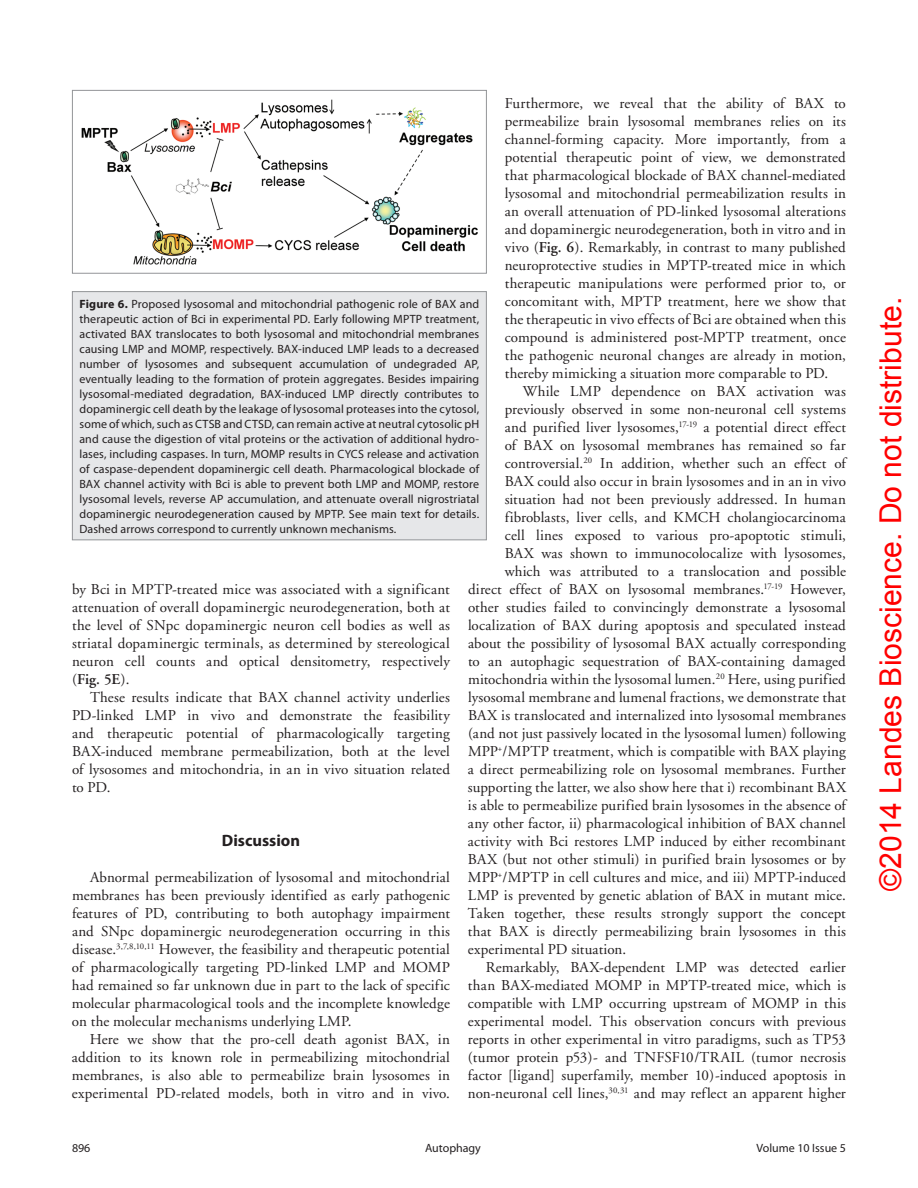
<style>
.page{position:relative;width:918px;height:1188px;background:#fff}
.page>*{position:absolute;margin:0;border:0;box-sizing:border-box;transform-origin:0 0}
.t1{font:30.15px "Arial";color:#f00}
.t2{font:700 16.5px "Myriad Pro";color:#231f20}
.t3{font:15px/18px "Adobe Garamond";letter-spacing:.01em;color:#231f20;text-align:justify}
.t4{font:12px/15px "Myriad Pro";letter-spacing:.01em;color:#231f20}
.s1{font-weight:600}
.s2{font-weight:700}
</style>
<div class="page">
<img style="left:81px;top:99px;width:397px;height:166px">
<div style="left:72px;top:90px;width:415px;height:184px;border:1px solid #939598"></div>
<div style="left:72px;top:292px;width:414px;height:248px;background:#e6e7e9"></div>
<div style="left:72px;top:291px;width:415px;height:249px;border:1px solid #939598"></div>
<p class="t3" style="left:505px;top:95px;width:343px">Furthermore, we reveal that the ability of BAX to permeabilize brain lysosomal membranes relies on its channel-forming capacity. More importantly, from a potential therapeutic point of view, we demonstrated that pharmacological blockade of BAX channel-mediated lysosomal and mitochondrial permeabilization results in an overall attenuation of PD-linked lysosomal alterations and dopaminergic neurodegeneration, both in vitro and in vivo (<span class="s1">Fig. 6</span>). Remarkably, in contrast to many published neuroprotective studies in MPTP-treated mice in which therapeutic manipulations were performed prior to, or concomitant with, MPTP treatment, here we show that the therapeutic in vivo effects of Bci are obtained when this compound is administered post-MPTP treatment, once the pathogenic neuronal changes are already in motion, thereby mimicking a situation more comparable to PD.</p>
<p class="t3" style="left:523px;top:383px;width:325px">While LMP dependence on BAX activation was</p>
<p class="t3" style="left:505px;top:401px;width:343px">previously observed in some non-neuronal cell systems</p>
<p class="t3" style="left:505px;top:419px;width:343px">and purified liver lysosomes,<sup>17-19</sup> a potential direct effect</p>
<p class="t3" style="left:505px;top:437px;width:343px">of BAX on lysosomal membranes has remained so far</p>
<p class="t3" style="left:505px;top:455px;width:343px">controversial.<sup>20</sup> In addition, whether such an effect of</p>
<p class="t3" style="left:505px;top:473px;width:343px">BAX could also occur in brain lysosomes and in an in vivo</p>
<p class="t3" style="left:505px;top:491px;width:343px">situation had not been previously addressed. In human</p>
<p class="t3" style="left:505px;top:509px;width:343px">fibroblasts, liver cells, and KMCH cholangiocarcinoma</p>
<p class="t3" style="left:505px;top:527px;width:343px">cell lines exposed to various pro-apoptotic stimuli,</p>
<p class="t3" style="left:505px;top:545px;width:343px">BAX was shown to immunocolocalize with lysosomes,</p>
<p class="t3" style="left:505px;top:563px;width:343px">which was attributed to a translocation and possible</p>
<p class="t3" style="left:468px;top:581px;width:379px">direct effect of BAX on lysosomal membranes.<sup>17-19</sup> However,</p>
<p class="t3" style="left:468px;top:599px;width:379px">other studies failed to convincingly demonstrate a lysosomal</p>
<p class="t3" style="left:468px;top:617px;width:379px">localization of BAX during apoptosis and speculated instead</p>
<p class="t3" style="left:468px;top:635px;width:379px">about the possibility of lysosomal BAX actually corresponding</p>
<p class="t3" style="left:468px;top:653px;width:379px">to an autophagic sequestration of BAX-containing damaged</p>
<p class="t3" style="left:468px;top:671px;width:379px">mitochondria within the lysosomal lumen.<sup>20</sup> Here, using purified</p>
<p class="t3" style="left:468px;top:689px;width:379px">lysosomal membrane and lumenal fractions, we demonstrate that</p>
<p class="t3" style="left:468px;top:707px;width:379px">BAX is translocated and internalized into lysosomal membranes</p>
<p class="t3" style="left:468px;top:725px;width:379px">(and not just passively located in the lysosomal lumen) following</p>
<p class="t3" style="left:468px;top:743px;width:379px">MPP<sup>+</sup>/MPTP treatment, which is compatible with BAX playing</p>
<p class="t3" style="left:468px;top:761px;width:379px">a direct permeabilizing role on lysosomal membranes. Further</p>
<p class="t3" style="left:468px;top:779px;width:379px">supporting the latter, we also show here that i) recombinant BAX</p>
<p class="t3" style="left:468px;top:797px;width:379px">is able to permeabilize purified brain lysosomes in the absence of</p>
<p class="t3" style="left:468px;top:815px;width:379px">any other factor, ii) pharmacological inhibition of BAX channel</p>
<p class="t3" style="left:468px;top:833px;width:379px">activity with Bci restores LMP induced by either recombinant</p>
<p class="t3" style="left:468px;top:851px;width:379px">BAX (but not other stimuli) in purified brain lysosomes or by</p>
<p class="t3" style="left:468px;top:869px;width:379px">MPP<sup>+</sup>/MPTP in cell cultures and mice, and iii) MPTP-induced</p>
<p class="t3" style="left:468px;top:887px;width:379px">LMP is prevented by genetic ablation of BAX in mutant mice.</p>
<p class="t3" style="left:468px;top:905px;width:379px">Taken together, these results strongly support the concept</p>
<p class="t3" style="left:468px;top:923px;width:379px">that BAX is directly permeabilizing brain lysosomes in this</p>
<p class="t3" style="left:468px;top:941px;width:160px">experimental PD situation.</p>
<p class="t3" style="left:486px;top:959px;width:361px">Remarkably, BAX-dependent LMP was detected earlier</p>
<p class="t3" style="left:468px;top:977px;width:379px">than BAX-mediated MOMP in MPTP-treated mice, which is</p>
<p class="t3" style="left:468px;top:995px;width:379px">compatible with LMP occurring upstream of MOMP in this</p>
<p class="t3" style="left:468px;top:1013px;width:379px">experimental model. This observation concurs with previous</p>
<p class="t3" style="left:468px;top:1031px;width:379px">reports in other experimental in vitro paradigms, such as TP53</p>
<p class="t3" style="left:468px;top:1049px;width:379px">(tumor protein p53)- and TNFSF10/TRAIL (tumor necrosis</p>
<p class="t3" style="left:468px;top:1067px;width:379px">factor [ligand] superfamily, member 10)-induced apoptosis in</p>
<p class="t3" style="left:468px;top:1085px;width:379px">non-neuronal cell lines,<sup>30,31</sup> and may reflect an apparent higher</p>
<p class="t4" style="left:79px;top:296px;width:401px"><span class="s2">Figure 6.</span> Proposed lysosomal and mitochondrial pathogenic role of BAX and therapeutic action of Bci in experimental PD. Early following MPTP treatment, activated BAX translocates to both lysosomal and mitochondrial membranes causing LMP and MOMP, respectively. BAX-induced LMP leads to a decreased number of lysosomes and subsequent accumulation of undegraded AP, eventually leading to the formation of protein aggregates. Besides impairing lysosomal-mediated degradation, BAX-induced LMP directly contributes to dopaminergic cell death by the leakage of lysosomal proteases into the cytosol, some of which, such as CTSB and CTSD, can remain active at neutral cytosolic pH and cause the digestion of vital proteins or the activation of additional hydro&shy;lases, including caspases. In turn, MOMP results in CYCS release and activation of caspase-dependent dopaminergic cell death. Pharmacological blockade of BAX channel activity with Bci is able to prevent both LMP and MOMP, restore lysosomal levels, reverse AP accumulation, and attenuate overall nigrostriatal dopaminergic neurodegeneration caused by MPTP. See main text for details.<br>Dashed arrows correspond to currently unknown mechanisms.</p>
<p class="t3" style="left:72px;top:581px;width:380px">by Bci in MPTP-treated mice was associated with a significant attenuation of overall dopaminergic neurodegeneration, both at the level of SNpc dopaminergic neuron cell bodies as well as striatal dopaminergic terminals, as determined by stereological neuron cell counts and optical densitometry, respectively (<span class="s1">Fig. 5E</span>).</p>
<p class="t3" style="left:72px;top:689px;width:379px;text-indent:18px">These results indicate that BAX channel activity underlies PD-linked LMP in vivo and demonstrate the feasibility and therapeutic potential of pharmacologically targeting BAX-induced membrane permeabilization, both at the level of lysosomes and mitochondria, in an in vivo situation related to PD.</p>
<p class="t2" style="left:222px;top:830px;width:80px">Discussion</p>
<p class="t3" style="left:72px;top:869px;width:380px;text-indent:18px">Abnormal permeabilization of lysosomal and mitochondrial membranes has been previously identified as early pathogenic features of PD, contributing to both autophagy impairment and SNpc dopaminergic neurodegeneration occurring in this disease.<sup>3,7,8,10,11</sup> However, the feasibility and therapeutic potential of pharmacologically targeting PD-linked LMP and MOMP had remained so far unknown due in part to the lack of specific molecular pharmacological tools and the incomplete knowledge on the molecular mechanisms underlying LMP.</p>
<p class="t3" style="left:72px;top:1031px;width:380px;text-indent:18px">Here we show that the pro-cell death agonist BAX, in addition to its known role in permeabilizing mitochondrial membranes, is also able to permeabilize brain lysosomes in experimental PD-related models, both in vitro and in vivo.</p>
<p class="t4" style="left:72px;top:1140px;width:191px">896 A</p>
<p class="t4" style="left:432px;top:1140px;width:50px">utophagy</p>
<p class="t4" style="left:757px;top:1140px;width:91px">Volume 10 Issue 5</p>
<h1 class="t1" style="left:871px;top:891px;width:595px;rotate:-90deg">©2014 Landes Bioscience. Do not distribute.</h1>
</div>
